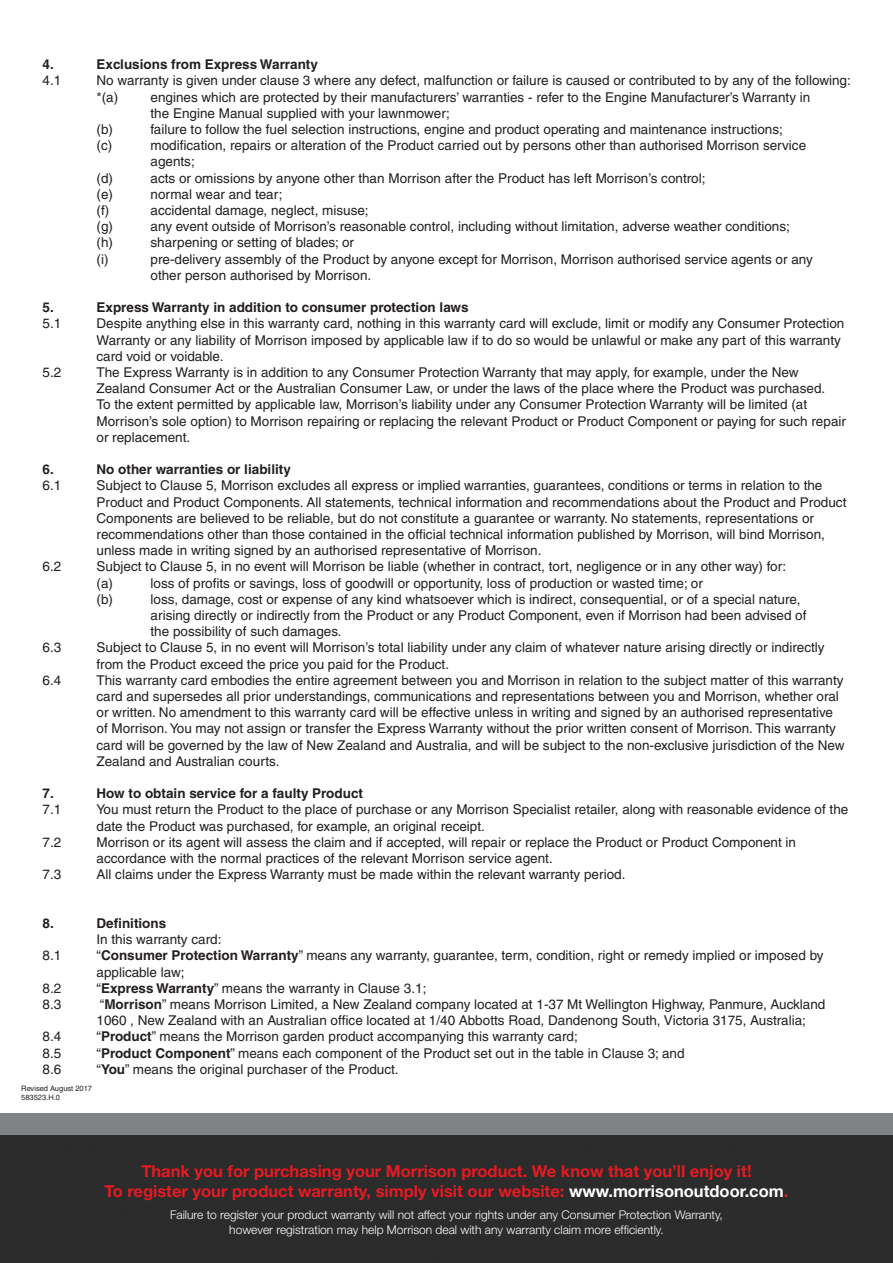
<style>
.page{position:relative;width:893px;height:1263px;background:#fff}
.page>*{position:absolute;margin:0;border:0;box-sizing:border-box;transform-origin:0 0}
.t1{font:700 16.5px "Helvetica Neue";color:#e51a23}
.t2{font:13.5px/16.2px "Helvetica";color:#231f20}
.t3{font:700 13.5px "Helvetica";color:#231f20}
.t4{font:300 12px/14.4px "Helvetica Neue";color:#fff;text-align:center}
.t5{font:7.5px "Helvetica";color:#231f20}
.s1{font-weight:700}
.s2{color:#fff}
</style>
<div class="page">
<div style="left:0;top:1134px;width:893px;height:129px;background:#2b2b2b"></div>
<div style="left:0;top:1113px;width:893px;height:21px;background:#808285"></div>
<p class="t3" style="left:43px;top:56px;width:13px">4.</p>
<p class="t3" style="left:97px;top:56px;width:223px">Exclusions from Express Warranty</p>
<p class="t2" style="left:43px;top:73px;width:20px">4.1</p>
<p class="t2" style="left:97px;top:73px;width:756px">No warranty is given under clause 3 where any defect, malfunction or failure is caused or contributed to by any of the following:</p>
<p class="t2" style="left:97px;top:89px;width:23px">*(a)</p>
<p class="t2" style="left:151px;top:89px;width:661px">engines which are protected by their manufacturers’ warranties - refer to the Engine Manufacturer’s Warranty in the Engine Manual supplied with your lawnmower;</p>
<p class="t2" style="left:97px;top:121px;width:18px">(b)</p>
<p class="t2" style="left:151px;top:121px;width:634px">failure to follow the fuel selection instructions, engine and product operating and maintenance instructions;</p>
<p class="t2" style="left:97px;top:137px;width:17px">(c)</p>
<p class="t2" style="left:151px;top:137px;width:657px">modification, repairs or alteration of the Product carried out by persons other than authorised Morrison service agents;</p>
<p class="t2" style="left:97px;top:170px;width:18px">(d)</p>
<p class="t2" style="left:151px;top:170px;width:556px">acts or omissions by anyone other than Morrison after the Product has left Morrison’s control;</p>
<p class="t2" style="left:97px;top:186px;width:18px">(e)</p>
<p class="t2" style="left:151px;top:186px;width:133px">normal wear and tear;</p>
<p class="t2" style="left:97px;top:202px;width:14px">(f)</p>
<p class="t2" style="left:151px;top:202px;width:220px">accidental damage, neglect, misuse;</p>
<p class="t2" style="left:97px;top:218px;width:18px">(g)</p>
<p class="t2" style="left:151px;top:218px;width:641px">any event outside of Morrison’s reasonable control, including without limitation, adverse weather conditions;</p>
<p class="t2" style="left:97px;top:235px;width:18px">(h)</p>
<p class="t2" style="left:151px;top:235px;width:205px">sharpening or setting of blades; or</p>
<p class="t2" style="left:97px;top:251px;width:13px">(i)</p>
<p class="t2" style="left:151px;top:251px;width:664px">pre-delivery assembly of the Product by anyone except for Morrison, Morrison authorised service agents or any other person authorised by Morrison.</p>
<p class="t3" style="left:43px;top:299px;width:13px">5.</p>
<p class="t3" style="left:97px;top:299px;width:374px">Express Warranty in addition to consumer protection laws</p>
<p class="t2" style="left:43px;top:316px;width:20px">5.1</p>
<p class="t2" style="left:97px;top:316px;width:749px">Despite anything else in this warranty card, nothing in this warranty card will exclude, limit or modify any Consumer Protection<br>Warranty or any liability of Morrison imposed by applicable law if to do so would be unlawful or make any part of this warranty card void or voidable.</p>
<p class="t2" style="left:43px;top:364px;width:20px">5.2</p>
<p class="t2" style="left:97px;top:364px;width:751px">The Express Warranty is in addition to any Consumer Protection Warranty that may apply, for example, under the New Zealand Consumer Act or the Australian Consumer Law, or under the laws of the place where the Product was purchased.<br>To the extent permitted by applicable law, Morrison’s liability under any Consumer Protection Warranty will be limited (at Morrison’s sole option) to Morrison repairing or replacing the relevant Product or Product Component or paying for such repair or replacement.</p>
<p class="t3" style="left:43px;top:461px;width:13px">6.</p>
<p class="t3" style="left:97px;top:461px;width:196px">No other warranties or liability</p>
<p class="t2" style="left:43px;top:478px;width:20px">6.1</p>
<p class="t2" style="left:97px;top:478px;width:751px">Subject to Clause 5, Morrison excludes all express or implied warranties, guarantees, conditions or terms in relation to the Product and Product Components. All statements, technical information and recommendations about the Product and Product Components are believed to be reliable, but do not constitute a guarantee or warranty. No statements, representations or recommendations other than those contained in the official technical information published by Morrison, will bind Morrison, unless made in writing signed by an authorised representative of Morrison.</p>
<p class="t2" style="left:43px;top:559px;width:20px">6.2</p>
<p class="t2" style="left:97px;top:559px;width:691px">Subject to Clause 5, in no event will Morrison be liable (whether in contract, tort, negligence or in any other way) for:</p>
<p class="t2" style="left:97px;top:575px;width:18px">(a)</p>
<p class="t2" style="left:151px;top:575px;width:554px">loss of profits or savings, loss of goodwill or opportunity, loss of production or wasted time; or</p>
<p class="t2" style="left:97px;top:591px;width:18px">(b)</p>
<p class="t2" style="left:151px;top:591px;width:657px">loss, damage, cost or expense of any kind whatsoever which is indirect, consequential, or of a special nature, arising directly or indirectly from the Product or any Product Component, even if Morrison had been advised of the possibility of such damages.</p>
<p class="t2" style="left:43px;top:640px;width:20px">6.3</p>
<p class="t2" style="left:97px;top:640px;width:730px">Subject to Clause 5, in no event will Morrison’s total liability under any claim of whatever nature arising directly or indirectly from the Product exceed the price you paid for the Product.</p>
<p class="t2" style="left:43px;top:672px;width:20px">6.4</p>
<p class="t2" style="left:97px;top:672px;width:749px">This warranty card embodies the entire agreement between you and Morrison in relation to the subject matter of this warranty card and supersedes all prior understandings, communications and representations between you and Morrison, whether oral or written. No amendment to this warranty card will be effective unless in writing and signed by an authorised representative of Morrison. You may not assign or transfer the Express Warranty without the prior written consent of Morrison. This warranty card will be governed by the law of New Zealand and Australia, and will be subject to the non-exclusive jurisdiction of the New Zealand and Australian courts.</p>
<p class="t3" style="left:43px;top:785px;width:13px">7.</p>
<p class="t3" style="left:97px;top:785px;width:268px">How to obtain service for a faulty Product</p>
<p class="t2" style="left:43px;top:802px;width:20px">7.1</p>
<p class="t2" style="left:97px;top:802px;width:753px">You must return the Product to the place of purchase or any Morrison Specialist retailer, along with reasonable evidence of the date the Product was purchased, for example, an original receipt.</p>
<p class="t2" style="left:43px;top:834px;width:20px">7.2</p>
<p class="t2" style="left:97px;top:834px;width:701px">Morrison or its agent will assess the claim and if accepted, will repair or replace the Product or Product Component in accordance with the normal practices of the relevant Morrison service agent.</p>
<p class="t2" style="left:43px;top:866px;width:20px">7.3</p>
<p class="t2" style="left:97px;top:866px;width:530px">All claims under the Express Warranty must be made within the relevant warranty period.</p>
<p class="t3" style="left:43px;top:915px;width:13px">8.</p>
<p class="t3" style="left:97px;top:915px;width:71px">Definitions</p>
<p class="t2" style="left:97px;top:931px;width:126px">In this warranty card:</p>
<p class="t2" style="left:43px;top:947px;width:20px">8.1</p>
<p class="t2" style="left:97px;top:947px;width:729px">“<span class="s1">Consumer Protection Warranty</span>” means any warranty, guarantee, term, condition, right or remedy implied or imposed by applicable law;</p>
<p class="t2" style="left:43px;top:980px;width:20px">8.2</p>
<p class="t2" style="left:97px;top:980px;width:331px">“<span class="s1">Express Warranty</span>” means the warranty in Clause 3.1;</p>
<p class="t2" style="left:43px;top:996px;width:20px">8.3</p>
<p class="t2" style="left:97px;top:996px;width:730px">“<span class="s1">Morrison</span>” means Morrison Limited, a New Zealand company located at 1-37 Mt Wellington Highway, Panmure, Auckland<br>1060 , New Zealand with an Australian office located at 1/40 Abbotts Road, Dandenong South, Victoria 3175, Australia;</p>
<p class="t2" style="left:43px;top:1028px;width:20px">8.4</p>
<p class="t2" style="left:97px;top:1028px;width:483px">“<span class="s1">Product</span>” means the Morrison garden product accompanying this warranty card;</p>
<p class="t2" style="left:43px;top:1045px;width:20px">8.5</p>
<p class="t2" style="left:97px;top:1045px;width:589px">“<span class="s1">Product Component</span>” means each component of the Product set out in the table in Clause 3; and</p>
<p class="t2" style="left:43px;top:1061px;width:20px">8.6</p>
<p class="t2" style="left:97px;top:1061px;width:304px">“<span class="s1">You</span>” means the original purchaser of the Product.</p>
<p class="t5" style="left:21px;top:1084px;width:72px">Revised August 2017</p>
<p class="t5" style="left:21px;top:1093px;width:40px">583523.H.0</p>
<p class="t1" style="left:141px;top:1160px;width:612px">Thank you for purchasing your Morrison product. We know that you’ll enjoy it!</p>
<p class="t1" style="left:105px;top:1180px;width:685px">To register your product warranty, simply visit our website: <span class="s2">www.morrisonoutdoor.com</span>.</p>
<p class="t4" style="left:170px;top:1208px;width:554px">Failure to register your product warranty will not affect your rights under any Consumer Protection Warranty, however registration may help Morrison deal with any warranty claim more efficiently.</p>
</div>
